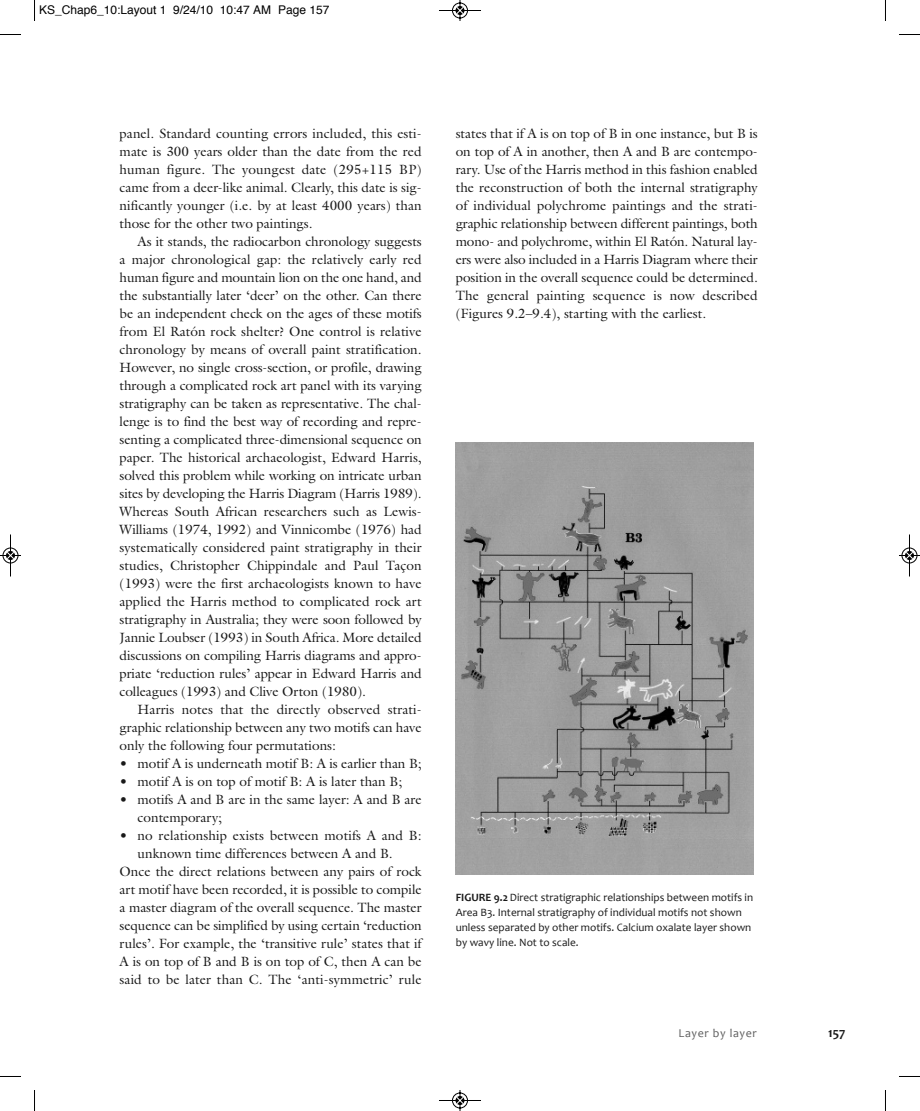
<style>
.page{position:relative;width:920px;height:1111px;background:#fff}
.page>*{position:absolute;margin:0;border:0;box-sizing:border-box;transform-origin:0 0}
.t1{font:13.5px/18px "Galliard";color:#191919;text-align:justify}
.t2{font:700 13.5px "Candara";color:#191919}
.t3{font:12px "Helvetica";color:#000}
.t4{font:12px "Candara";letter-spacing:.05em;color:#5e5e5e}
.t5{font:11.25px/15px "Candara";color:#191919}
.s1{font-weight:700}
</style>
<div class="page">
<img style="left:455px;top:443px;width:298px;height:431px">
<svg style="left:34px;top:0;width:1px;height:21px"></svg>
<svg style="left:0;top:34px;width:21px;height:1px"></svg>
<svg style="left:885px;top:0;width:1px;height:21px"></svg>
<svg style="left:899px;top:34px;width:20px;height:1px"></svg>
<svg style="left:34px;top:1090px;width:1px;height:21px"></svg>
<svg style="left:0;top:1076px;width:21px;height:1px"></svg>
<svg style="left:885px;top:1090px;width:1px;height:21px"></svg>
<svg style="left:899px;top:1076px;width:20px;height:1px"></svg>
<svg style="left:439px;top:0;width:42px;height:21px"></svg>
<svg style="left:439px;top:1090px;width:42px;height:21px"></svg>
<svg style="left:0;top:534px;width:21px;height:43px"></svg>
<svg style="left:899px;top:534px;width:20px;height:43px"></svg>
<p class="t3" style="left:39px;top:4px;width:292px">KS_Chap6_10:Layout 1 9/24/10 10:47 AM Page 157</p>
<p class="t1" style="left:120px;top:124px;width:303px">panel. Standard counting errors included, this esti&shy;mate is 300 years older than the date from the red human figure. The youngest date (295+115 BP) came from a deer-like animal. Clearly, this date is sig&shy;nificantly younger (i.e. by at least 4000 years) than those for the other two paintings.</p>
<p class="t1" style="left:120px;top:232px;width:303px;text-indent:18px">As it stands, the radiocarbon chronology suggests a major chronological gap: the relatively early red human figure and mountain lion on the one hand, and the substantially later ‘deer’ on the other. Can there be an independent check on the ages of these motifs from El Ratón rock shelter? One control is relative chronology by means of overall paint stratification.<br>However, no single cross-section, or profile, drawing through a complicated rock art panel with its varying stratigraphy can be taken as representative. The chal&shy;lenge is to find the best way of recording and repre&shy;senting a complicated three-dimensional sequence on paper. The historical archaeologist, Edward Harris, solved this problem while working on intricate urban sites by developing the Harris Diagram (Harris 1989).<br>Whereas South African researchers such as Lewis-Williams (1974, 1992) and Vinnicombe (1976) had systematically considered paint stratigraphy in their studies, Christopher Chippindale and Paul Taçon (1993) were the first archaeologists known to have applied the Harris method to complicated rock art stratigraphy in Australia; they were soon followed by Jannie Loubser (1993) in South Africa. More detailed discussions on compiling Harris diagrams and appro&shy;priate ‘reduction rules’ appear in Edward Harris and colleagues (1993) and Clive Orton (1980).</p>
<p class="t1" style="left:120px;top:700px;width:303px;text-indent:18px">Harris notes that the directly observed strati&shy;graphic relationship between any two motifs can have only the following four permutations:</p>
<p class="t1" style="left:120px;top:754px;width:303px">• motif A is underneath motif B: A is earlier than B;</p>
<p class="t1" style="left:120px;top:772px;width:284px">• motif A is on top of motif B: A is later than B;</p>
<p class="t1" style="left:138px;top:790px;width:285px;text-indent:-18px">• motifs A and B are in the same layer: A and B are contemporary;</p>
<p class="t1" style="left:120px;top:826px;width:303px">• no relationship exists between motifs A and B:</p>
<p class="t1" style="left:138px;top:844px;width:256px">unknown time differences between A and B.</p>
<p class="t1" style="left:120px;top:862px;width:303px">Once the direct relations between any pairs of rock</p>
<p class="t1" style="left:120px;top:880px;width:303px">art motif have been recorded, it is possible to compile</p>
<p class="t1" style="left:120px;top:898px;width:303px">a master diagram of the overall sequence. The master</p>
<p class="t1" style="left:120px;top:916px;width:303px">sequence can be simplified by using certain ‘reduction</p>
<p class="t1" style="left:120px;top:934px;width:303px">rules’. For example, the ‘transitive rule’ states that if</p>
<p class="t1" style="left:120px;top:952px;width:303px">A is on top of B and B is on top of C, then A can be</p>
<p class="t1" style="left:120px;top:970px;width:303px">said to be later than C. The ‘anti-symmetric’ rule</p>
<p class="t1" style="left:455px;top:124px;width:303px">states that if A is on top of B in one instance, but B is on top of A in another, then A and B are contempo&shy;rary. Use of the Harris method in this fashion enabled the reconstruction of both the internal stratigraphy of individual polychrome paintings and the strati&shy;graphic relationship between different paintings, both mono- and polychrome, within El Ratón. Natural lay&shy;ers were also included in a Harris Diagram where their position in the overall sequence could be determined.<br>The general painting sequence is now described (Figures 9.2–9.4), starting with the earliest.</p>
<p class="t5" style="left:455px;top:889px;width:299px"><span class="s1">FIGURE 9.2</span>Direct stratigraphic relationships between motifs in Area B3. Internal stratigraphy of individual motifs not shown unless separated by other motifs. Calcium oxalate layer shown by wavy line. not to scale.</p>
<p class="t4" style="left:678px;top:1025px;width:80px">Layer by layer</p>
<p class="t2" style="left:828px;top:1024px;width:19px">157</p>
</div>
